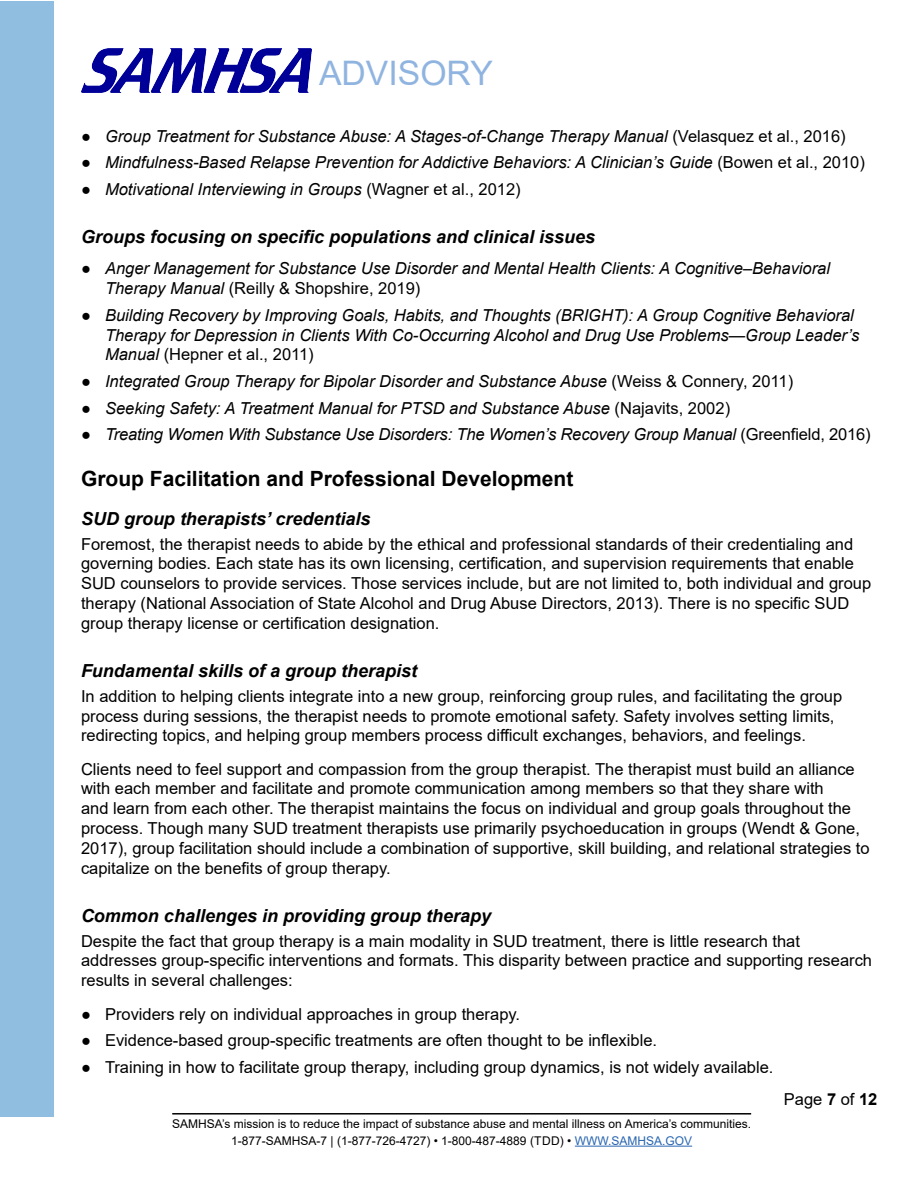
<style>
.page{position:relative;width:918px;height:1188px;background:#fff}
.page>*{position:absolute;margin:0;border:0;box-sizing:border-box;transform-origin:0 0}
.t1{font:33.75px "Arial";color:#90b4e0}
.head_1{font:700 21px "Arial";color:#000}
.head_2{font:italic 700 18px "Arial";color:#000}
.Body{font:16.5px/19.8px "Arial";color:#000}
.t2{font:italic 16.5px/19.8px "Arial";color:#000}
.t3{font:12px/16.8px "Arial";color:#000;text-align:center}
.s1{font-weight:700;font-style:normal}
.s2{font-style:normal}
.s3{font-weight:700}
.s4{color:#2865b1}
</style>
<div class="page">
<div style="left:0;top:2px;width:54px;height:1115px;background:#90bee0"></div>
<img style="left:82px;top:49px;width:229px;height:44px">
<hr style="left:172px;top:1113px;width:579px;height:2px;background:#000">
<hr style="left:575px;top:1146px;width:117px;height:1px;background:#2865b1">
<h1 class="t1" style="left:319px;top:50px;width:175px">ADVISORY</h1>
<p class="t2" style="left:81px;top:126px;width:766px"><span class="s1">●</span> Group Treatment for Substance Abuse: A Stages-of-Change Therapy Manual <span class="s2">(Velasquez et al., 2016)</span></p>
<p class="t2" style="left:81px;top:153px;width:785px"><span class="s1">●</span> Mindfulness-Based Relapse Prevention for Addictive Behaviors: A Clinician’s Guide <span class="s2">(Bowen et al., 2010)</span></p>
<p class="t2" style="left:81px;top:179px;width:441px"><span class="s1">●</span> Motivational Interviewing in Groups <span class="s2">(Wagner et al., 2012)</span></p>
<p class="head_2" style="left:81px;top:225px;width:516px">Groups focusing on specific populations and clinical issues</p>
<p class="t2" style="left:105px;top:259px;width:727px;text-indent:-24px"><span class="s1">●</span> Anger Management for Substance Use Disorder and Mental Health Clients: A Cognitive–Behavioral<br>Therapy Manual <span class="s2">(Reilly &amp; Shopshire, 2019)</span></p>
<p class="t2" style="left:105px;top:305px;width:756px;text-indent:-24px"><span class="s1">●</span> Building Recovery by Improving Goals, Habits, and Thoughts (BRIGHT): A Group Cognitive Behavioral<br>Therapy for Depression in Clients With Co-Occurring Alcohol and Drug Use Problems—Group Leader’s<br>Manual <span class="s2">(Hepner et al., 2011)</span></p>
<p class="t2" style="left:81px;top:372px;width:714px"><span class="s1">●</span> Integrated Group Therapy for Bipolar Disorder and Substance Abuse <span class="s2">(Weiss &amp; Connery, 2011)</span></p>
<p class="t2" style="left:81px;top:398px;width:651px"><span class="s1">●</span> Seeking Safety: A Treatment Manual for PTSD and Substance Abuse <span class="s2">(Najavits, 2002)</span></p>
<p class="t2" style="left:81px;top:425px;width:791px"><span class="s1">●</span> Treating Women With Substance Use Disorders: The Women’s Recovery Group Manual <span class="s2">(Greenfield, 2016)</span></p>
<p class="head_1" style="left:81px;top:463px;width:494px">Group Facilitation and Professional Development</p>
<p class="head_2" style="left:81px;top:507px;width:291px">SUD group therapists’ credentials</p>
<p class="Body" style="left:81px;top:534px;width:792px">Foremost, the therapist needs to abide by the ethical and professional standards of their credentialing and governing bodies. Each state has its own licensing, certification, and supervision requirements that enable SUD counselors to provide services. Those services include, but are not limited to, both individual and group therapy (National Association of State Alcohol and Drug Abuse Directors, 2013). There is no specific SUD group therapy license or certification designation.</p>
<p class="head_2" style="left:81px;top:659px;width:338px">Fundamental skills of a group therapist</p>
<p class="Body" style="left:81px;top:686px;width:763px">In addition to helping clients integrate into a new group, reinforcing group rules, and facilitating the group process during sessions, the therapist needs to promote emotional safety. Safety involves setting limits, redirecting topics, and helping group members process difficult exchanges, behaviors, and feelings.</p>
<p class="Body" style="left:81px;top:759px;width:790px">Clients need to feel support and compassion from the group therapist. The therapist must build an alliance with each member and facilitate and promote communication among members so that they share with<br>and learn from each other. The therapist maintains the focus on individual and group goals throughout the process. Though many SUD treatment therapists use primarily psychoeducation in groups (Wendt &amp; Gone, 2017), group facilitation should include a combination of supportive, skill building, and relational strategies to capitalize on the benefits of group therapy.</p>
<p class="head_2" style="left:81px;top:904px;width:412px">Common challenges in providing group therapy</p>
<p class="Body" style="left:81px;top:931px;width:793px">Despite the fact that group therapy is a main modality in SUD treatment, there is little research that addresses group-specific interventions and formats. This disparity between practice and supporting research results in several challenges:</p>
<p class="Body" style="left:81px;top:1004px;width:441px"><span class="s3">●</span> Providers rely on individual approaches in group therapy.</p>
<p class="Body" style="left:81px;top:1030px;width:578px"><span class="s3">●</span> Evidence-based group-specific treatments are often thought to be inflexible.</p>
<p class="Body" style="left:81px;top:1057px;width:694px"><span class="s3">●</span> Training in how to facilitate group therapy, including group dynamics, is not widely available.</p>
<p class="t3" style="left:172px;top:1115px;width:580px">SAMHSA’s mission is to reduce the impact of substance abuse and mental illness on America’s communities.<br>1-877-SAMHSA-7 | (1-877-726-4727) • 1-800-487-4889 (TDD) • <span class="s4">WWW.SAMHSA.GOV</span></p>
<p class="Body" style="left:784px;top:1089px;width:95px">Page <span class="s3">7</span> of <span class="s3">12</span></p>
</div>
